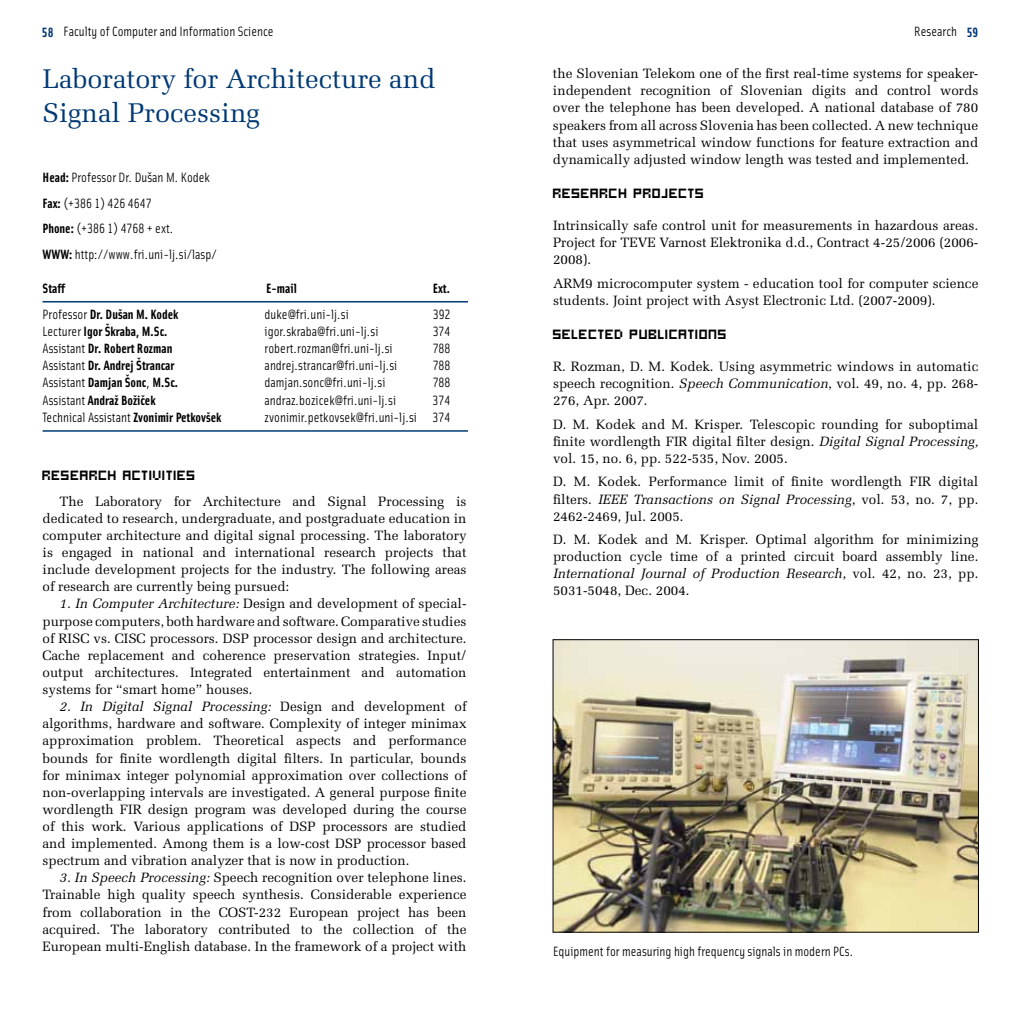
<style>
.page{position:relative;width:1021px;height:1021px;background:#fff}
.page>*{position:absolute;margin:0;border:0;box-sizing:border-box;transform-origin:0 0}
.t1{font:27px/34.2px "INN Melior";color:#003974}
.t2{font:15px "INN Hooge 0555";color:#000}
.t3{font:13.5px/17.1px "INN Melior";color:#000;text-align:justify}
.t4{font:13.5px/25.7px "INN Solex Lining";color:#000}
.t5{font:700 13.5px "INN Solex Lining";color:#000}
.s1{font-weight:700;color:#003974}
.s2{font-weight:700}
.s3{font-weight:400}
.s4{font-style:italic}
</style>
<div class="page">
<hr style="left:43px;top:301px;width:425px;height:1px;background:#003974">
<hr style="left:43px;top:430px;width:425px;height:1px;background:#003974">
<img style="left:554px;top:641px;width:422px;height:289px">
<div style="left:552px;top:639px;width:426px;height:293px;border:1px solid #000"></div>
<p class="t4" style="left:42px;top:18px;width:233px"><span class="s1">58</span> Faculty of Computer and Information Science</p>
<p class="t4" style="left:914px;top:18px;width:66px">Research <span class="s1">59</span></p>
<h1 class="t1" style="left:43px;top:62px;width:395px">Laboratory for Architecture and<br>Signal Processing</h1>
<p class="t4" style="left:43px;top:164px;width:176px"><span class="s2">Head:</span> Professor Dr. Dušan M. Kodek<br><span class="s2">Fax:</span> (+386 1) 426 4647<br><span class="s2">Phone:</span> (+386 1) 4768 + ext.<br><span class="s2">WWW:</span> http://www.fri.uni-lj.si/lasp/</p>
<p class="t5" style="left:43px;top:280px;width:24px">Staff</p>
<p class="t5" style="left:266px;top:280px;width:32px">E-mail</p>
<p class="t5" style="left:433px;top:280px;width:19px">Ext.</p>
<p class="t5" style="left:43px;top:305px;width:137px"><span class="s3">Professor</span> Dr. Dušan M. Kodek</p>
<p class="t4" style="left:265px;top:301px;width:86px">duke@fri.uni-lj.si</p>
<p class="t4" style="left:433px;top:301px;width:19px">392</p>
<p class="t5" style="left:43px;top:322px;width:126px"><span class="s3">Lecturer</span> Igor Škraba, M.Sc.</p>
<p class="t4" style="left:265px;top:318px;width:115px">igor.skraba@fri.uni-lj.si</p>
<p class="t4" style="left:432px;top:318px;width:19px">374</p>
<p class="t5" style="left:42px;top:339px;width:131px"><span class="s3">Assistant</span> Dr. Robert Rozman</p>
<p class="t4" style="left:264px;top:335px;width:130px">robert.rozman@fri.uni-lj.si</p>
<p class="t4" style="left:432px;top:335px;width:19px">788</p>
<p class="t5" style="left:42px;top:357px;width:134px"><span class="s3">Assistant</span> Dr. Andrej Štrancar</p>
<p class="t4" style="left:264px;top:352px;width:134px">andrej.strancar@fri.uni-lj.si</p>
<p class="t4" style="left:432px;top:352px;width:19px">788</p>
<p class="t5" style="left:42px;top:374px;width:137px"><span class="s3">Assistant</span> Damjan Šonc<span class="s3">,</span> M.Sc.</p>
<p class="t4" style="left:264px;top:369px;width:122px">damjan.sonc@fri.uni-lj.si</p>
<p class="t4" style="left:432px;top:369px;width:19px">788</p>
<p class="t5" style="left:42px;top:391px;width:115px"><span class="s3">Assistant</span> Andraž Božiček</p>
<p class="t4" style="left:264px;top:386px;width:133px">andraz.bozicek@fri.uni-lj.si</p>
<p class="t4" style="left:432px;top:386px;width:19px">374</p>
<p class="t4" style="left:42px;top:403px;width:180px">Technical Assistant <span class="s2">Zvonimir Petkovšek</span></p>
<p class="t4" style="left:264px;top:403px;width:187px">zvonimir.petkovsek@fri.uni-lj.si 374</p>
<p class="t2" style="left:43px;top:465px;width:20px">RESEARCH</p>
<p class="t2" style="left:123px;top:465px;width:18px">ACTIVITIES</p>
<p class="t3" style="left:43px;top:492px;width:425px;text-indent:17px">The Laboratory for Architecture and Signal Processing is dedicated to research, undergraduate, and postgraduate education in computer architecture and digital signal processing. The laboratory is engaged in national and international research projects that include development projects for the industry. The following areas of research are currently being pursued:</p>
<p class="t3" style="left:43px;top:595px;width:425px;text-indent:17px"><span class="s4">1. In Computer Architecture:</span> Design and development of special&shy;purpose computers, both hardware and software. Comparative studies of RISC vs. CISC processors. DSP processor design and architecture.<br>Cache replacement and coherence preservation strategies. Input/ output architectures. Integrated entertainment and automation systems for “smart home” houses.</p>
<p class="t3" style="left:43px;top:698px;width:425px;text-indent:17px"><span class="s4">2. In Digital Signal Processing:</span> Design and development of algorithms, hardware and software. Complexity of integer minimax approximation problem. Theoretical aspects and performance bounds for finite wordlength digital filters. In particular, bounds for minimax integer polynomial approximation over collections of non-overlapping intervals are investigated. A general purpose finite wordlength FIR design program was developed during the course of this work. Various applications of DSP processors are studied and implemented. Among them is a low-cost DSP processor based spectrum and vibration analyzer that is now in production.</p>
<p class="t3" style="left:43px;top:869px;width:425px;text-indent:17px"><span class="s4">3. In Speech Processing:</span> Speech recognition over telephone lines.<br>Trainable high quality speech synthesis. Considerable experience from collaboration in the COST-232 European project has been acquired. The laboratory contributed to the collection of the European multi-English database. In the framework of a project with</p>
<p class="t3" style="left:553px;top:65px;width:427px">the Slovenian Telekom one of the first real-time systems for speaker&shy;independent recognition of Slovenian digits and control words over the telephone has been developed. A national database of 780 speakers from all across Slovenia has been collected. A new technique that uses asymmetrical window functions for feature extraction and dynamically adjusted window length was tested and implemented.</p>
<p class="t2" style="left:553px;top:183px;width:20px">RESEARCH</p>
<p class="t2" style="left:633px;top:183px;width:19px">PROJECTS</p>
<p class="t3" style="left:553px;top:217px;width:427px">Intrinsically safe control unit for measurements in hazardous areas<span class="s4">.<br></span>Project for TEVE Varnost Elektronika d.d., Contract 4-25/2006 (2006- 2008).</p>
<p class="t3" style="left:553px;top:274px;width:427px">ARM9 microcomputer system - education tool for computer science students. Joint project with Asyst Electronic Ltd. (2007-2009).</p>
<p class="t2" style="left:553px;top:324px;width:19px">SELECTED</p>
<p class="t2" style="left:630px;top:324px;width:19px">PUBLICATIONS</p>
<p class="t3" style="left:553px;top:358px;width:427px">R. Rozman, D. M. Kodek. Using asymmetric windows in automatic speech recognition. <span class="s4">Speech Communication</span>, vol. 49, no. 4, pp. 268- 276, Apr. 2007.</p>
<p class="t3" style="left:553px;top:415px;width:427px">D. M. Kodek and M. Krisper. Telescopic rounding for suboptimal finite wordlength FIR digital filter design. <span class="s4">Digital Signal Processing, </span>vol. 15, no. 6, pp. 522-535, Nov. 2005.</p>
<p class="t3" style="left:553px;top:473px;width:427px">D. M. Kodek. Performance limit of finite wordlength FIR digital filters. <span class="s4">IEEE Transactions on Signal Processing</span>, vol. 53, no. 7, pp.<br>2462-2469, Jul. 2005.</p>
<p class="t3" style="left:553px;top:531px;width:427px">D. M. Kodek and M. Krisper. Optimal algorithm for minimizing production cycle time of a printed circuit board assembly line.<br><span class="s4">International Journal of Production Research</span>, vol. 42, no. 23, pp.<br>5031-5048, Dec. 2004.</p>
<p class="t4" style="left:553px;top:938px;width:302px">Equipment for measuring high frequency signals in modern PCs.</p>
</div>
